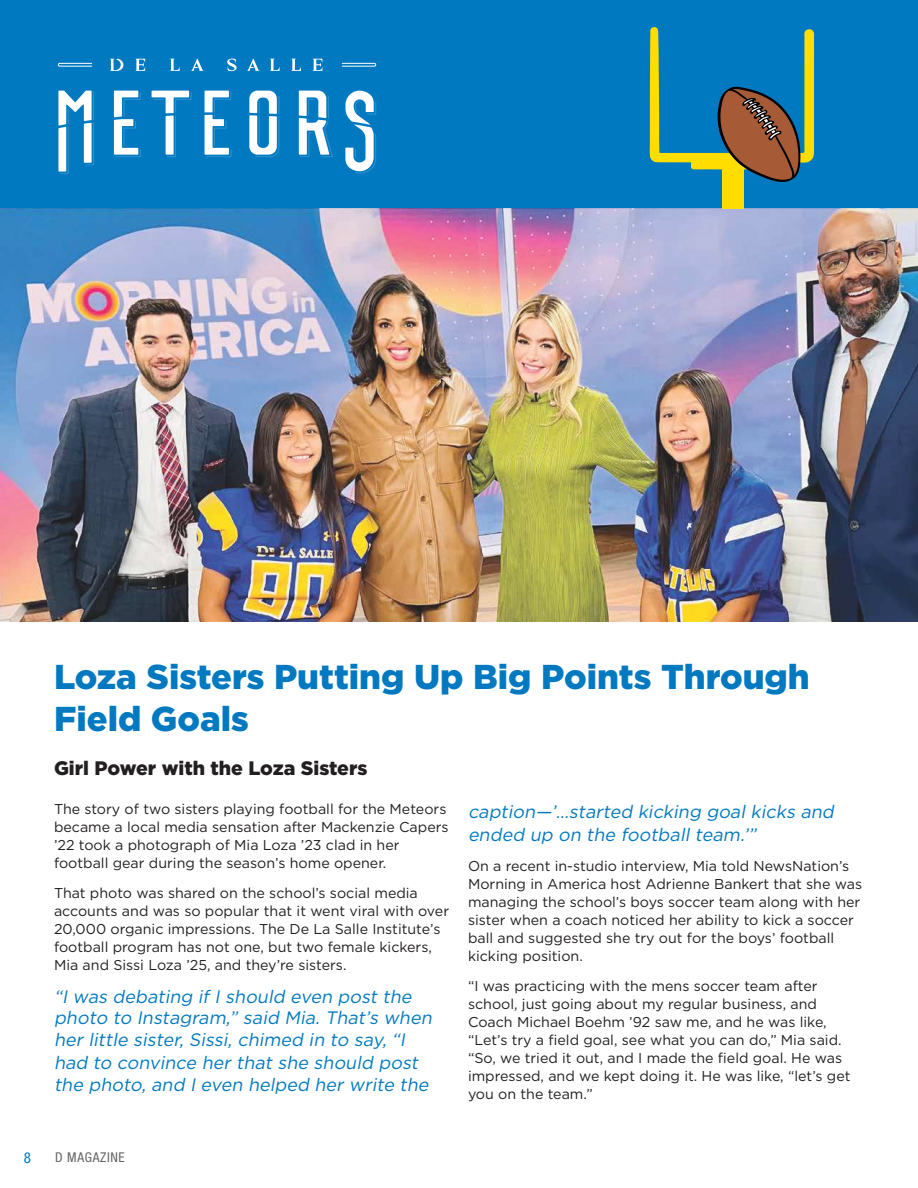
<style>
.page{position:relative;width:918px;height:1188px;background:#fff}
.page>*{position:absolute;margin:0;border:0;box-sizing:border-box;transform-origin:0 0}
.t1{font:900 34.5px/42px "Gotham";color:#0079c1}
.Body_Copy{font:900 19.5px "Gotham";color:#231f20}
.Body_Copy-2{font:italic 18px/22.2px "Gotham";color:#0079c1}
.t2{font:condensed 15px "Helvetica Neue";color:#0079c1}
.Body_Copy-3{font:14.25px/18px "Gotham";color:#231f20}
.t3{font:condensed 13.5px "Helvetica Neue";letter-spacing:.05em;color:#656669}
</style>
<div class="page">
<div style="left:0;top:0;width:918px;height:208px;background:#0079c1"></div>
<img style="left:0;top:208px;width:918px;height:413px">
<svg style="left:650px;top:27px;width:164px;height:181px"></svg>
<svg style="left:170px;top:59px;width:10px;height:12px"></svg>
<svg style="left:227px;top:59px;width:10px;height:12px"></svg>
<svg style="left:135px;top:59px;width:10px;height:12px"></svg>
<svg style="left:313px;top:59px;width:9px;height:12px"></svg>
<svg style="left:270px;top:59px;width:10px;height:12px"></svg>
<svg style="left:291px;top:59px;width:10px;height:12px"></svg>
<svg style="left:110px;top:59px;width:13px;height:12px"></svg>
<svg style="left:191px;top:59px;width:13px;height:12px"></svg>
<svg style="left:247px;top:59px;width:13px;height:12px"></svg>
<svg style="left:58px;top:91px;width:36px;height:83px"></svg>
<svg style="left:114px;top:91px;width:27px;height:66px"></svg>
<svg style="left:152px;top:91px;width:40px;height:66px"></svg>
<svg style="left:205px;top:91px;width:26px;height:66px"></svg>
<svg style="left:249px;top:91px;width:31px;height:66px"></svg>
<svg style="left:299px;top:91px;width:34px;height:66px"></svg>
<svg style="left:345px;top:90px;width:31px;height:84px"></svg>
<svg style="left:342px;top:63px;width:34px;height:4px"></svg>
<svg style="left:58px;top:63px;width:34px;height:4px"></svg>
<p class="t1" style="left:54px;top:656px;width:757px">Loza Sisters Putting Up Big Points Through<br>Field Goals</p>
<p class="Body_Copy" style="left:54px;top:755px;width:315px">Girl Power with the Loza Sisters</p>
<p class="Body_Copy-3" style="left:54px;top:799px;width:396px">The story of two sisters playing football for the Meteors became a local media sensation after Mackenzie Capers ’22 took a photograph of Mia Loza ’23 clad in her football gear during the season’s home opener.</p>
<p class="Body_Copy-3" style="left:54px;top:883px;width:397px">That photo was shared on the school’s social media accounts and was so popular that it went viral with over 20,000 organic impressions. The De La Salle Institute’s football program has not one, but two female kickers, Mia and Sissi Loza ’25, and they’re sisters.</p>
<p class="Body_Copy-2" style="left:54px;top:985px;width:383px">“I was debating if I should even post the photo to Instagram,” said Mia. That’s when her little sister, Sissi, chimed in to say, “I had to convince her that she should post the photo, and I even helped her write the</p>
<p class="Body_Copy-2" style="left:468px;top:800px;width:371px">caption—’…started kicking goal kicks and ended up on the football team.’”</p>
<p class="Body_Copy-3" style="left:468px;top:856px;width:396px">On a recent in-studio interview, Mia told NewsNation’s Morning in America host Adrienne Bankert that she was managing the school’s boys soccer team along with her sister when a coach noticed her ability to kick a soccer ball and suggested she try out for the boys’ football kicking position.</p>
<p class="Body_Copy-3" style="left:468px;top:976px;width:384px">“I was practicing with the mens soccer team after school, just going about my regular business, and Coach Michael Boehm ’92 saw me, and he was like, “Let’s try a field goal, see what you can do,” Mia said. “So, we tried it out, and I made the field goal. He was impressed, and we kept doing it. He was like, “let’s get you on the team.”</p>
<p class="t2" style="left:24px;top:1149px;width:9px">8</p>
<p class="t3" style="left:55px;top:1150px;width:71px">D MAGAZINE</p>
</div>
